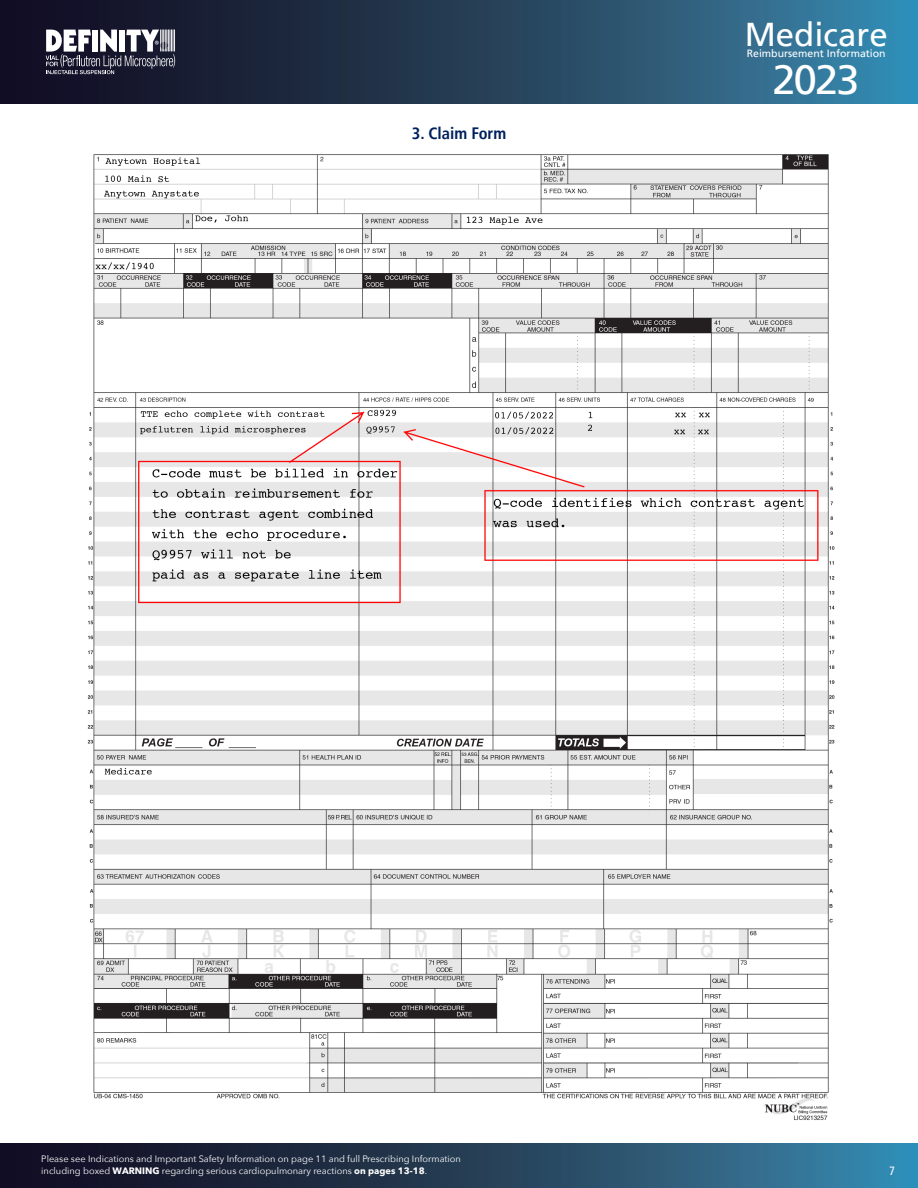
<style>
.page{position:relative;width:918px;height:1188px;background:#fff}
.page>*{position:absolute;margin:0;border:0;box-sizing:border-box;transform-origin:0 0}
.t1{font:41.55px "Frutiger LT";color:#fff}
.t2{font:33px "Frutiger LT";color:#fff}
.t3{font:700 condensed 16.5px "Frutiger LT";color:#00215d}
.t4{font:condensed 12px "Frutiger LT";color:#fff}
.t5{font:10.5px "Frutiger LT";color:#fff}
.t6{font:9.3px/12.3px "Avenir Next";color:#fff}
.s1{font-family:"Avenir Next LT Pro";font-weight:700}
</style>
<div class="page">
<svg style="left:0;top:1144px;width:918px;height:44px;background:#24425c"></svg>
<svg style="left:0;top:0;width:918px;height:104px;background:#25455f"></svg>
<svg style="left:46px;top:29px;width:129px;height:45px"></svg>
<img style="left:87px;top:154px;width:748px;height:966px">
<p class="t3" style="left:412px;top:124px;width:96px">3. Claim Form</p>
<h2 class="t2" style="left:745px;top:15px;width:145px">Medicare</h2>
<p class="t5" style="left:747px;top:47px;width:140px">Reimbursement Information</p>
<h1 class="t1" style="left:772px;top:55px;width:89px">2023</h1>
<p class="t6" style="left:41px;top:1152px;width:421px">Please see Indications and Important Safety Information on page 11 and full Prescribing Information including boxed <span class="s1">WARNING</span> regarding serious cardiopulmonary reactions <span class="s1">on pages 13-18</span>.</p>
<p class="t4" style="left:889px;top:1164px;width:7px">7</p>
</div>
